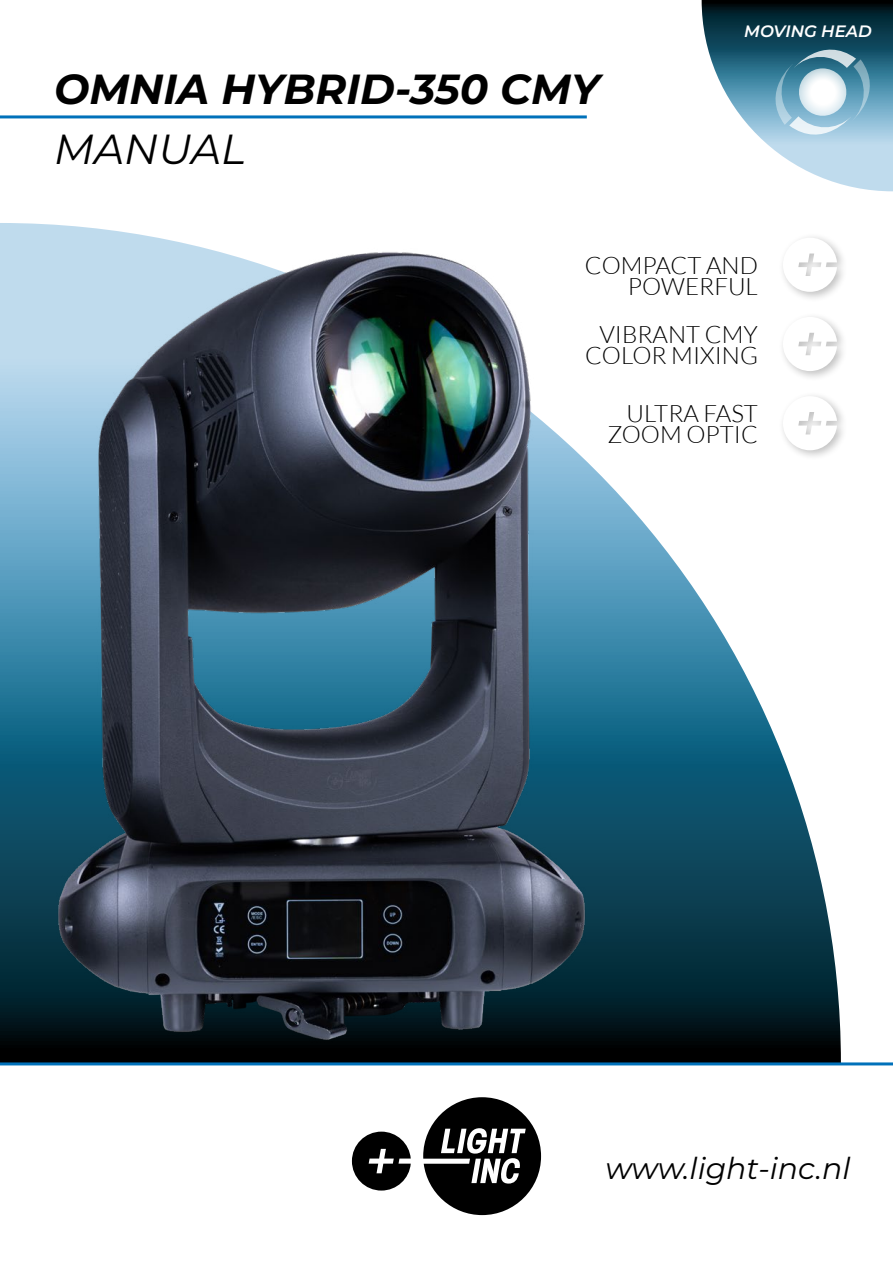
<style>
.page{position:relative;width:893px;height:1263px;background:#fff}
.page>*{position:absolute;margin:0;border:0;box-sizing:border-box;transform-origin:0 0}
.t1{font:italic 100 42px/60px "Montserrat";color:#000}
.t2{font:italic 100 30px "Montserrat";color:#000}
.t3{font:300 24px/21px "Lato";color:#000;text-align:right}
.t4{font:italic 100 16.5px "Montserrat";color:#fff}
</style>
<div class="page">
<hr style="left:0;top:115px;width:587px;height:3px;background:#0071ba">
<img style="left:0;top:238px;width:841px;height:824px">
<svg style="left:423px;top:1097px;width:118px;height:118px"></svg>
<svg style="left:352px;top:1131px;width:59px;height:59px"></svg>
<svg style="left:702px;top:0;width:191px;height:191px"></svg>
<hr style="left:0;top:1062px;width:893px;height:3px;background:#0071ba">
<div style="left:778px;top:391px;width:69px;height:70px;background:#000;opacity:.25"></div>
<svg style="left:783px;top:396px;width:54px;height:54px"></svg>
<div style="left:778px;top:312px;width:69px;height:70px;background:#000;opacity:.25"></div>
<svg style="left:783px;top:317px;width:54px;height:54px"></svg>
<div style="left:778px;top:232px;width:69px;height:71px;background:#000;opacity:.25"></div>
<svg style="left:783px;top:238px;width:54px;height:54px"></svg>
<h1 class="t1" style="left:54px;top:58px;width:547px">OMNIA HYBRID-350 CMY<br>MANUAL</h1>
<p class="t4" style="left:744px;top:20px;width:129px">MOVING HEAD</p>
<p class="t3" style="left:585px;top:255px;width:175px">COMPACT AND<br>POWERFUL</p>
<p class="t3" style="left:585px;top:323px;width:174px;text-align:center">VIBRANT CMY<br>COLOR MIXING</p>
<p class="t3" style="left:607px;top:403px;width:152px">ULTRA FAST<br>ZOOM OPTIC</p>
<p class="t2" style="left:605px;top:1148px;width:247px">www.light-inc.nl</p>
</div>
